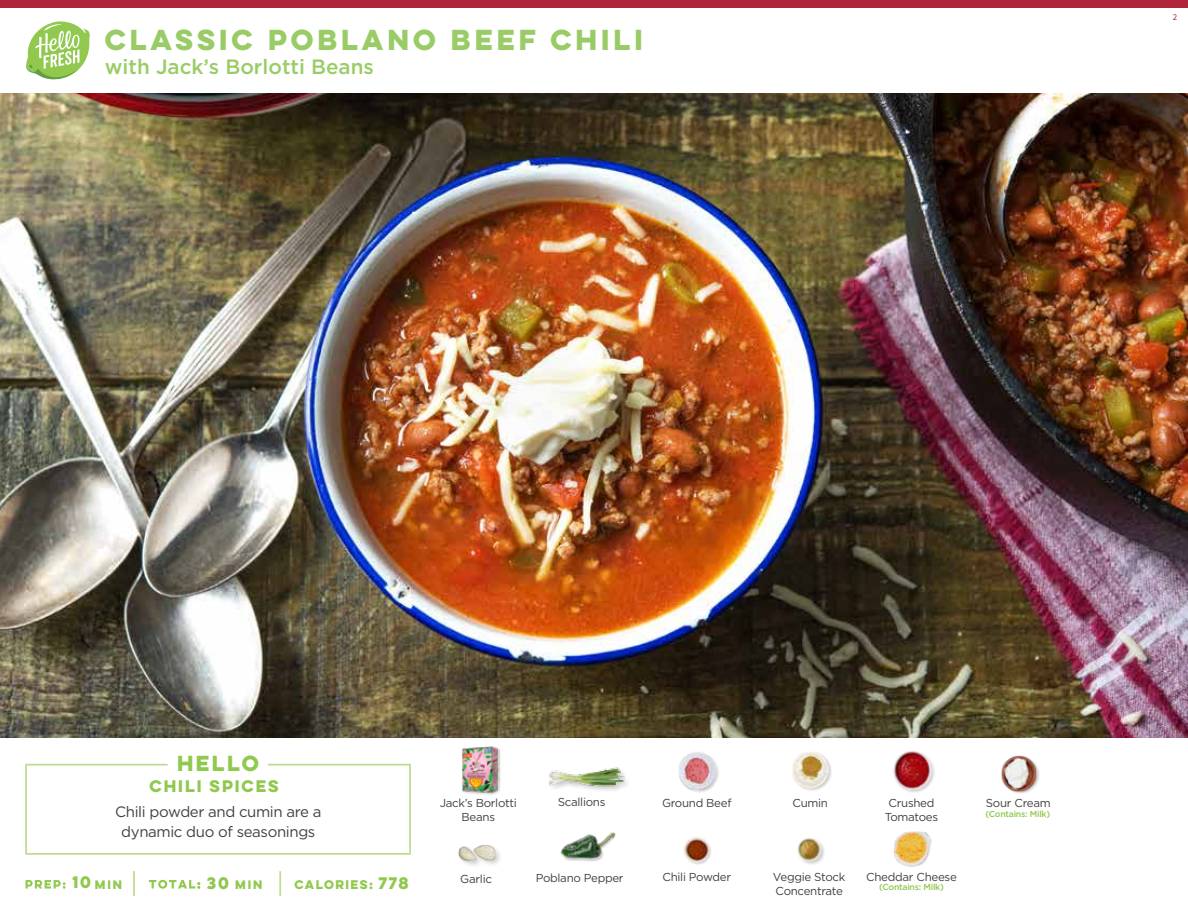
<style>
.page{position:relative;width:1188px;height:918px;background:#fff}
.page>*{position:absolute;margin:0;border:0;box-sizing:border-box;transform-origin:0 0}
.t1{font:700 25.8px "Lulo Clean One";letter-spacing:-.075em;color:#9c6}
.t2{font:500 20.7px "Gotham";color:#9c6}
.t3{font:700 19.5px "Lulo Clean One";letter-spacing:-.1em;color:#91c84e}
.t4{font:15px/19.5px "Gotham";letter-spacing:-.025em;color:#414042;text-align:center}
.t5{font:700 15px "Lulo Clean One";letter-spacing:-.1em;color:#91c84e}
.t6{font:11.55px/14.4px "Gotham";letter-spacing:-.025em;color:#414042;text-align:center}
.t7{font:700 11.25px "Lulo Clean One";letter-spacing:-.1em;color:#91c84e}
.t8{font:700 10.95px "Lulo Clean One";letter-spacing:-.05em;color:#91c84e}
.t9{font:9px "Source Sans Pro";color:#af2438}
.t10{font:500 8.7px "Gotham";letter-spacing:-.025em;color:#91c84e}
</style>
<div class="page">
<div style="left:0;top:0;width:1188px;height:8px;background:#af2438"></div>
<img style="left:0;top:93px;width:1188px;height:644px">
<svg style="left:25px;top:763px;width:386px;height:92px"></svg>
<img style="left:549px;top:767px;width:78px;height:24px">
<img style="left:458px;top:844px;width:42px;height:22px">
<img style="left:797px;top:838px;width:28px;height:27px">
<div style="left:894px;top:831px;width:38px;height:37px;background:#000;opacity:.2"></div>
<img style="left:894px;top:831px;width:36px;height:35px">
<div style="left:461px;top:746px;width:41px;height:51px;background:#000;opacity:.2"></div>
<img style="left:461px;top:746px;width:38px;height:49px">
<img style="left:560px;top:832px;width:56px;height:30px">
<img style="left:679px;top:752px;width:40px;height:40px">
<img style="left:683px;top:837px;width:28px;height:28px">
<div style="left:893px;top:751px;width:43px;height:43px;background:#000;opacity:.2"></div>
<img style="left:893px;top:751px;width:40px;height:39px">
<img style="left:792px;top:752px;width:40px;height:39px">
<hr style="left:133px;top:871px;width:2px;height:25px;background:#bedc8f">
<hr style="left:279px;top:871px;width:2px;height:25px;background:#bedc8f">
<img style="left:1001px;top:755px;width:39px;height:39px">
<svg style="left:26px;top:21px;width:64px;height:59px"></svg>
<svg style="left:26px;top:880px;width:40px;height:9px"></svg>
<svg style="left:149px;top:880px;width:51px;height:9px"></svg>
<h1 class="t1" style="left:105px;top:20px;width:545px">CLASSIC POBLANO BEEF CHILI</h1>
<h2 class="t2" style="left:105px;top:53px;width:271px">with Jack’s Borlotti Beans</h2>
<p class="t9" style="left:1173px;top:11px;width:6px">2</p>
<h3 class="t3" style="left:177px;top:748px;width:88px">HELLO</h3>
<p class="t5" style="left:150px;top:775px;width:134px">CHILI SPICES</p>
<p class="t4" style="left:115px;top:802px;width:208px">Chili powder and cumin are a dynamic duo of seasonings</p>
<p class="t6" style="left:440px;top:795px;width:79px">Jack’s Borlotti<br>Beans</p>
<p class="t6" style="left:558px;top:795px;width:49px">Scallions</p>
<p class="t6" style="left:662px;top:795px;width:71px">Ground Beef</p>
<p class="t6" style="left:792px;top:795px;width:37px">Cumin</p>
<p class="t6" style="left:885px;top:795px;width:55px">Crushed<br>Tomatoes</p>
<p class="t6" style="left:986px;top:795px;width:66px">Sour Cream</p>
<p class="t10" style="left:985px;top:808px;width:66px">(Contains: Milk)</p>
<p class="t5" style="left:72px;top:871px;width:24px">10</p>
<p class="t5" style="left:207px;top:871px;width:27px">30</p>
<p class="t5" style="left:379px;top:871px;width:35px">778</p>
<p class="t8" style="left:95px;top:876px;width:31px">MIN</p>
<p class="t8" style="left:235px;top:876px;width:31px">MIN</p>
<p class="t7" style="left:295px;top:876px;width:83px">CALORIES:</p>
<p class="t6" style="left:460px;top:871px;width:33px">Garlic</p>
<p class="t6" style="left:536px;top:870px;width:89px">Poblano Pepper</p>
<p class="t6" style="left:773px;top:869px;width:74px;text-align:left">Veggie Stock<br>Concentrate</p>
<p class="t6" style="left:866px;top:869px;width:92px">Cheddar Cheese</p>
<p class="t6" style="left:662px;top:870px;width:70px">Chili Powder</p>
<p class="t10" style="left:879px;top:881px;width:66px">(Contains: Milk)</p>
</div>
